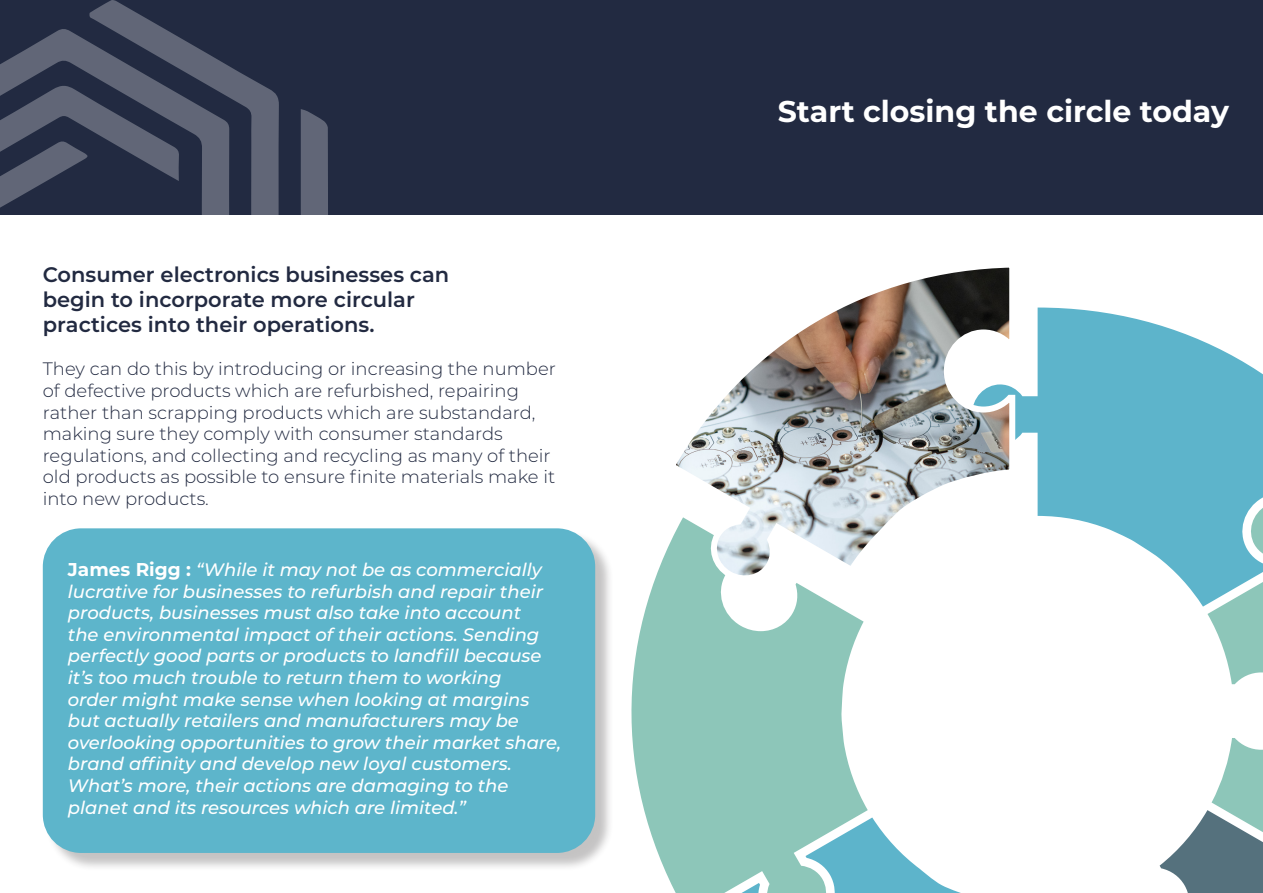
<style>
.page{position:relative;width:1263px;height:893px;background:#fff}
.page>*{position:absolute;margin:0;border:0;box-sizing:border-box;transform-origin:0 0}
.t1{font:700 30px "Montserrat";color:#fff}
.t2{font:600 21px "Montserrat";color:#222a41}
.t3{font:italic 500 18px/21.6px "Montserrat";color:#fff}
.t4{font:300 18px/21.6px "Montserrat";color:#222a41}
.s1{font-weight:700;font-style:normal;font-size:18.6px}
</style>
<div class="page">
<div style="left:0;top:0;width:1263px;height:215px;background:#222a41"></div>
<svg style="left:0;top:0;width:328px;height:215px"></svg>
<svg style="left:868px;top:607px;width:395px;height:286px"></svg>
<svg style="left:1018px;top:308px;width:245px;height:299px;fill:#5db4cb"></svg>
<svg style="left:631px;top:559px;width:237px;height:334px;fill:#8dc6b9"></svg>
<svg style="left:663px;top:267px;width:355px;height:319px"></svg>
<div style="left:45px;top:531px;width:569px;height:341px;background:#231f20;opacity:.27"></div>
<div style="left:43px;top:528px;width:552px;height:325px;background:#5db5cb;border-radius:38px"></div>
<p class="t2" style="left:43px;top:259px;width:408px">Consumer electronics businesses can</p>
<p class="t2" style="left:43px;top:285px;width:373px">begin to incorporate more circular</p>
<p class="t2" style="left:43px;top:310px;width:333px">practices into their operations.</p>
<p class="t4" style="left:43px;top:358px;width:515px">They can do this by introducing or increasing the number of defective products which are refurbished, repairing rather than scrapping products which are substandard, making sure they comply with consumer standards regulations, and collecting and recycling as many of their old products as possible to ensure finite materials make it</p>
<p class="t4" style="left:43px;top:487px;width:168px">into new products.</p>
<p class="t3" style="left:68px;top:558px;width:495px"><span class="s1">James Rigg :</span> “While it may not be as commercially lucrative for businesses to refurbish and repair their products, businesses must also take into account<br>the environmental impact of their actions. Sending perfectly good parts or products to landfill because it’s too much trouble to return them to working<br>order might make sense when looking at margins but actually retailers and manufacturers may be overlooking opportunities to grow their market share, brand affinity and develop new loyal customers.<br>What’s more, their actions are damaging to the</p>
<p class="t3" style="left:68px;top:796px;width:399px">planet and its resources which are limited.”</p>
<p class="t1" style="left:778px;top:90px;width:453px">Start closing the circle today</p>
</div>
